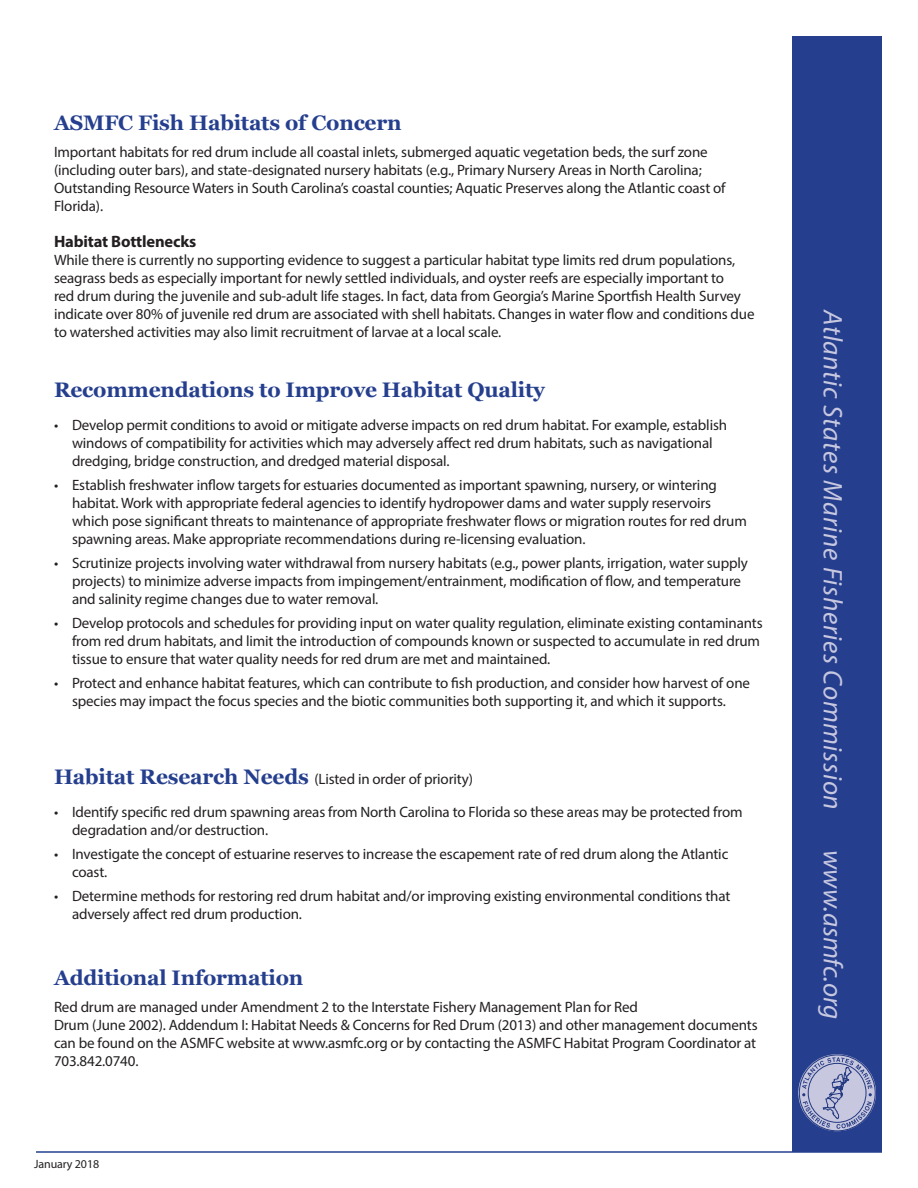
<style>
.page{position:relative;width:918px;height:1188px;background:#fff}
.page>*{position:absolute;margin:0;border:0;box-sizing:border-box;transform-origin:0 0}
.t1{font:italic 27px "Myriad Pro";letter-spacing:.025em;color:#c7c7e0}
.bullets{font:700 21px "Georgia";letter-spacing:-.01em;color:#253f8e}
.bullets-2{font:700 16.5px "Myriad Pro";letter-spacing:-.01em;color:#231f20}
.bullets-3{font:15px/18px "Myriad Pro";letter-spacing:-.01em;color:#231f20}
.t2{font:12px "Myriad Pro";letter-spacing:-.01em;color:#231f20}
.s1{font-family:"Georgia";font-weight:700;font-size:21px;color:#253f8e}
</style>
<div class="page">
<div style="left:792px;top:36px;width:90px;height:1116px;background:#253f8e"></div>
<hr style="left:36px;top:1151px;width:846px;height:2px;background:#253f8e">
<svg style="left:798px;top:1054px;width:78px;height:77px"></svg>
<svg style="left:802px;top:1057px;width:70px;height:72px"></svg>
<div style="left:799px;top:1055px;width:76px;height:76px;border:1px solid #233980;border-radius:50%"></div>
<div style="left:808px;top:1063px;width:58px;height:60px;border:1px solid #233980;border-radius:50%"></div>
<p class="bullets" style="left:54px;top:110px;width:349px">ASMFC Fish Habitats of Concern</p>
<p class="bullets-3" style="left:54px;top:143px;width:673px">Important habitats for red drum include all coastal inlets, submerged aquatic vegetation beds, the surf zone (including outer bars), and state-designated nursery habitats (e.g., Primary Nursery Areas in North Carolina; Outstanding Resource Waters in South Carolina’s coastal counties; Aquatic Preserves along the Atlantic coast of Florida).</p>
<p class="bullets-2" style="left:54px;top:231px;width:144px">Habitat Bottlenecks</p>
<p class="bullets-3" style="left:54px;top:251px;width:702px">While there is currently no supporting evidence to suggest a particular habitat type limits red drum populations, seagrass beds as especially important for newly settled individuals, and oyster reefs are especially important to<br>red drum during the juvenile and sub-adult life stages. In fact, data from Georgia’s Marine Sportfish Health Survey indicate over 80% of juvenile red drum are associated with shell habitats. Changes in water flow and conditions due to watershed activities may also limit recruitment of larvae at a local scale.</p>
<p class="bullets" style="left:54px;top:377px;width:492px">Recommendations to Improve Habitat Quality</p>
<p class="bullets-3" style="left:72px;top:416px;width:657px;text-indent:-18px">• Develop permit conditions to avoid or mitigate adverse impacts on red drum habitat. For example, establish windows of compatibility for activities which may adversely affect red drum habitats, such as navigational dredging, bridge construction, and dredged material disposal.</p>
<p class="bullets-3" style="left:72px;top:476px;width:676px;text-indent:-18px">• Establish freshwater inflow targets for estuaries documented as important spawning, nursery, or wintering habitat. Work with appropriate federal agencies to identify hydropower dams and water supply reservoirs which pose significant threats to maintenance of appropriate freshwater flows or migration routes for red drum spawning areas. Make appropriate recommendations during re-licensing evaluation.</p>
<p class="bullets-3" style="left:72px;top:554px;width:678px;text-indent:-18px">• Scrutinize projects involving water withdrawal from nursery habitats (e.g., power plants, irrigation, water supply projects) to minimize adverse impacts from impingement/entrainment, modification of flow, and temperature and salinity regime changes due to water removal.</p>
<p class="bullets-3" style="left:72px;top:614px;width:692px;text-indent:-18px">• Develop protocols and schedules for providing input on water quality regulation, eliminate existing contaminants from red drum habitats, and limit the introduction of compounds known or suspected to accumulate in red drum tissue to ensure that water quality needs for red drum are met and maintained.</p>
<p class="bullets-3" style="left:54px;top:674px;width:698px;text-align:center">• Protect and enhance habitat features, which can contribute to fish production, and consider how harvest of one species may impact the focus species and the biotic communities both supporting it, and which it supports.</p>
<p class="bullets-3" style="left:54px;top:770px;width:421px"><span class="s1">Habitat Research Needs</span> (Listed in order of priority)</p>
<p class="bullets-3" style="left:72px;top:803px;width:672px;text-indent:-18px">• Identify specific red drum spawning areas from North Carolina to Florida so these areas may be protected from degradation and/or destruction.</p>
<p class="bullets-3" style="left:72px;top:845px;width:658px;text-indent:-18px">• Investigate the concept of estuarine reserves to increase the escapement rate of red drum along the Atlantic coast.</p>
<p class="bullets-3" style="left:72px;top:887px;width:660px;text-indent:-18px">• Determine methods for restoring red drum habitat and/or improving existing environmental conditions that adversely affect red drum production.</p>
<p class="bullets" style="left:54px;top:965px;width:251px">Additional Information</p>
<p class="bullets-3" style="left:54px;top:998px;width:585px">Red drum are managed under Amendment 2 to the Interstate Fishery Management Plan for Red</p>
<p class="bullets-3" style="left:54px;top:1016px;width:705px;text-align:justify">Drum (June 2002). Addendum I: Habitat Needs &amp; Concerns for Red Drum (2013) and other management documents can be found on the ASMFC website at www.asmfc.org or by contacting the ASMFC Habitat Program Coordinator at 703.842.0740.</p>
<p class="t2" style="left:34px;top:1157px;width:67px">January 2018</p>
<p class="t1" style="left:850px;top:310px;width:502px;rotate:90deg">Atlantic States Marine Fisheries Commission</p>
<p class="t1" style="left:850px;top:850px;width:171px;rotate:90deg">www.asmfc.org</p>
</div>
